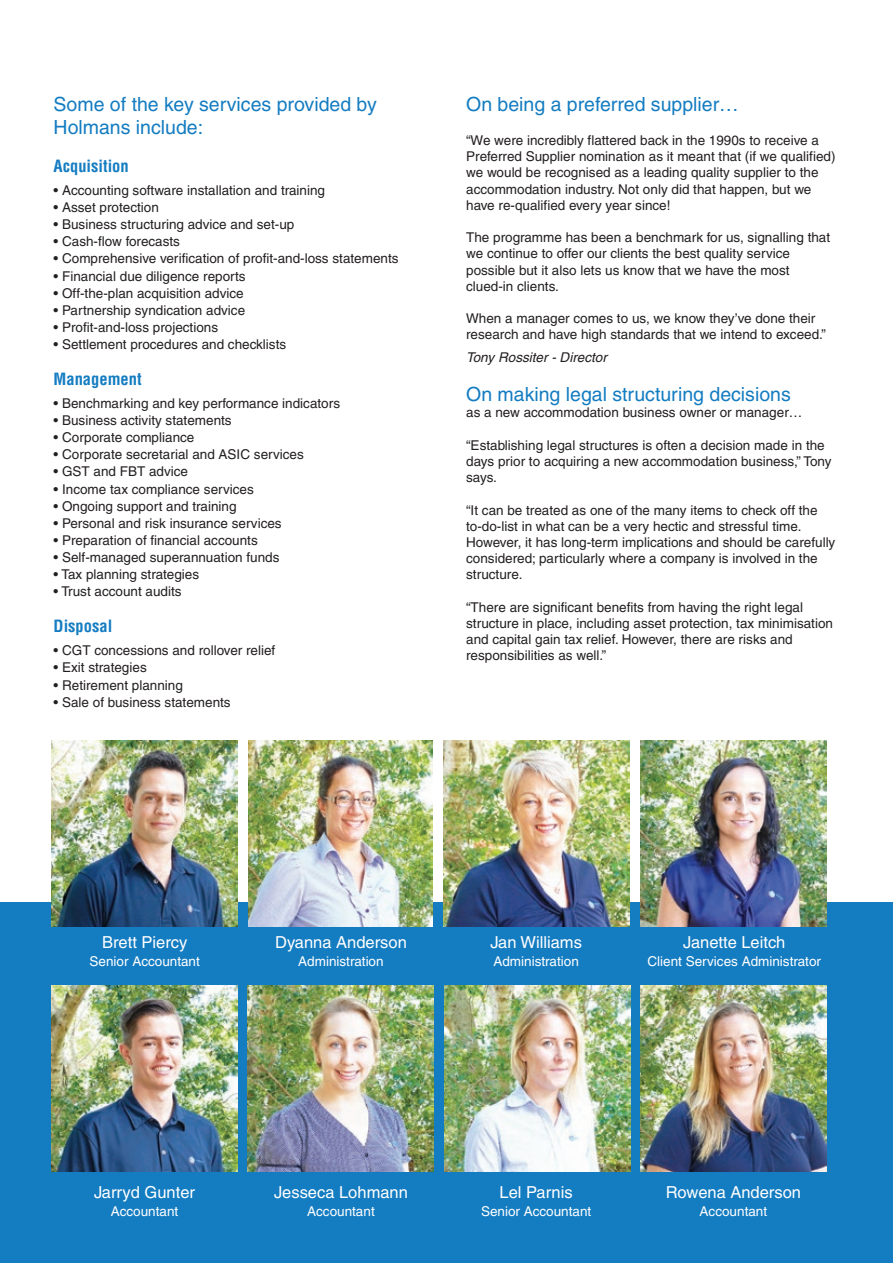
<style>
.page{position:relative;width:893px;height:1263px;background:#fff}
.page>*{position:absolute;margin:0;border:0;box-sizing:border-box;transform-origin:0 0}
.t1{font:19.5px/23.4px "Helvetica";color:#147cc1}
.t2{font:16.5px "Helvetica";color:#fff}
.t3{font:700 condensed 16.5px "Helvetica";color:#147cc1}
.t4{font:13.5px/16.2px "Helvetica";color:#231f20}
.t5{font:13.5px "Helvetica";color:#fff}
.t6{font:italic 13.5px "Helvetica";color:#231f20}
</style>
<div class="page">
<div style="left:0;top:901px;width:893px;height:362px;background:#147cc1"></div>
<img style="left:51px;top:740px;width:186px;height:186px">
<img style="left:249px;top:741px;width:183px;height:185px">
<img style="left:444px;top:740px;width:186px;height:186px">
<img style="left:641px;top:740px;width:186px;height:186px">
<img style="left:51px;top:985px;width:186px;height:186px">
<img style="left:248px;top:985px;width:186px;height:186px">
<img style="left:444px;top:985px;width:186px;height:186px">
<img style="left:641px;top:985px;width:186px;height:186px">
<h1 class="t1" style="left:54px;top:92px;width:325px">Some of the key services provided by<br>Holmans include:</h1>
<p class="t3" style="left:54px;top:156px;width:77px">Acquisition</p>
<p class="t4" style="left:54px;top:182px;width:273px">• Accounting software installation and training</p>
<p class="t4" style="left:54px;top:199px;width:107px">• Asset protection</p>
<p class="t4" style="left:54px;top:216px;width:242px">• Business structuring advice and set-up</p>
<p class="t4" style="left:54px;top:233px;width:128px">• Cash-flow forecasts</p>
<p class="t4" style="left:54px;top:251px;width:346px">• Comprehensive verification of profit-and-loss statements</p>
<p class="t4" style="left:54px;top:268px;width:194px">• Financial due diligence reports</p>
<p class="t4" style="left:54px;top:285px;width:192px">• Off-the-plan acquisition advice</p>
<p class="t4" style="left:54px;top:302px;width:193px">• Partnership syndication advice</p>
<p class="t4" style="left:54px;top:319px;width:166px">• Profit-and-loss projections</p>
<p class="t4" style="left:54px;top:336px;width:234px">• Settlement procedures and checklists</p>
<p class="t3" style="left:54px;top:369px;width:90px">Management</p>
<p class="t4" style="left:54px;top:395px;width:288px">• Benchmarking and key performance indicators</p>
<p class="t4" style="left:54px;top:412px;width:180px">• Business activity statements</p>
<p class="t4" style="left:54px;top:429px;width:142px">• Corporate compliance</p>
<p class="t4" style="left:54px;top:446px;width:252px">• Corporate secretarial and ASIC services</p>
<p class="t4" style="left:54px;top:464px;width:136px">• GST and FBT advice</p>
<p class="t4" style="left:54px;top:481px;width:202px">• Income tax compliance services</p>
<p class="t4" style="left:54px;top:498px;width:184px">• Ongoing support and training</p>
<p class="t4" style="left:54px;top:515px;width:230px">• Personal and risk insurance services</p>
<p class="t4" style="left:54px;top:532px;width:206px">• Preparation of financial accounts</p>
<p class="t4" style="left:54px;top:549px;width:227px">• Self-managed superannuation funds</p>
<p class="t4" style="left:54px;top:566px;width:147px">• Tax planning strategies</p>
<p class="t4" style="left:54px;top:583px;width:129px">• Trust account audits</p>
<p class="t3" style="left:54px;top:616px;width:60px">Disposal</p>
<p class="t4" style="left:54px;top:642px;width:223px">• CGT concessions and rollover relief</p>
<p class="t4" style="left:54px;top:659px;width:95px">• Exit strategies</p>
<p class="t4" style="left:54px;top:677px;width:131px">• Retirement planning</p>
<p class="t4" style="left:54px;top:694px;width:179px">• Sale of business statements</p>
<h1 class="t1" style="left:466px;top:92px;width:274px">On being a preferred supplier…</h1>
<p class="t4" style="left:466px;top:132px;width:371px">“We were incredibly flattered back in the 1990s to receive a Preferred Supplier nomination as it meant that (if we qualified) we would be recognised as a leading quality supplier to the accommodation industry. Not only did that happen, but we have re-qualified every year since!</p>
<p class="t4" style="left:466px;top:229px;width:365px">The programme has been a benchmark for us, signalling that we continue to offer our clients the best quality service possible but it also lets us know that we have the most clued-in clients.</p>
<p class="t4" style="left:466px;top:310px;width:361px">When a manager comes to us, we know they’ve done their research and have high standards that we intend to exceed.”</p>
<p class="t6" style="left:466px;top:349px;width:142px">Tony Rossiter - Director</p>
<h1 class="t1" style="left:466px;top:383px;width:326px">On making legal structuring decisions</h1>
<p class="t4" style="left:466px;top:404px;width:338px">as a new accommodation business owner or manager…</p>
<p class="t4" style="left:466px;top:437px;width:367px">“Establishing legal structures is often a decision made in the days prior to acquiring a new accommodation business,” Tony says.</p>
<p class="t4" style="left:466px;top:502px;width:371px">“It can be treated as one of the many items to check off the to-do-list in what can be a very hectic and stressful time.<br>However, it has long-term implications and should be carefully considered; particularly where a company is involved in the structure.</p>
<p class="t4" style="left:466px;top:599px;width:368px">“There are significant benefits from having the right legal structure in place, including asset protection, tax minimisation and capital gain tax relief. However, there are risks and responsibilities as well.”</p>
<p class="t2" style="left:102px;top:933px;width:87px">Brett Piercy</p>
<p class="t5" style="left:90px;top:954px;width:112px">Senior Accountant</p>
<p class="t2" style="left:275px;top:933px;width:133px">Dyanna Anderson</p>
<p class="t5" style="left:298px;top:954px;width:87px">Administration</p>
<p class="t2" style="left:490px;top:933px;width:93px">Jan Williams</p>
<p class="t5" style="left:493px;top:954px;width:87px">Administration</p>
<p class="t2" style="left:683px;top:933px;width:104px">Janette Leitch</p>
<p class="t5" style="left:647px;top:954px;width:175px">Client Services Administrator</p>
<p class="t2" style="left:94px;top:1183px;width:103px">Jarryd Gunter</p>
<p class="t5" style="left:111px;top:1204px;width:69px">Accountant</p>
<p class="t2" style="left:274px;top:1183px;width:135px">Jesseca Lohmann</p>
<p class="t5" style="left:307px;top:1204px;width:69px">Accountant</p>
<p class="t2" style="left:500px;top:1183px;width:75px">Lel Parnis</p>
<p class="t5" style="left:481px;top:1204px;width:112px">Senior Accountant</p>
<p class="t2" style="left:666px;top:1183px;width:137px">Rowena Anderson</p>
<p class="t5" style="left:700px;top:1204px;width:69px">Accountant</p>
</div>
